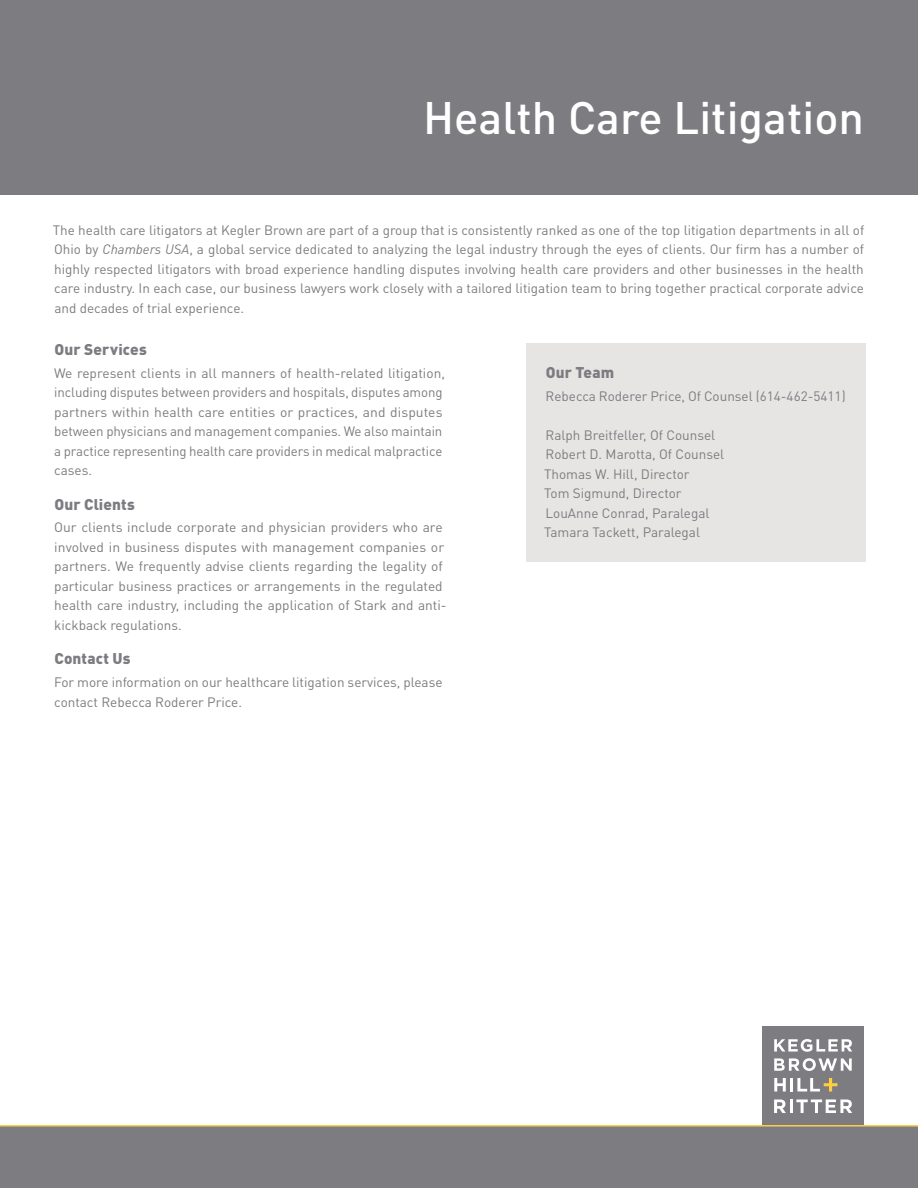
<style>
.page{position:relative;width:918px;height:1188px;background:#fff}
.page>*{position:absolute;margin:0;border:0;box-sizing:border-box;transform-origin:0 0}
.t1{font:500 45px "DIN Pro";color:#fff}
.t2{font:900 15.3px "DIN Pro";letter-spacing:.01em;color:#7c7c81}
.t3{font:13.5px/19.5px "DIN Pro";color:#7c7c81}
.s1{font-style:italic}
</style>
<div class="page">
<div style="left:0;top:0;width:918px;height:194px;background:#7c7c81"></div>
<div style="left:0;top:1125px;width:918px;height:63px;background:#7c7c81"></div>
<div style="left:762px;top:1026px;width:102px;height:99px;background:#7c7c81"></div>
<hr style="left:790px;top:1099px;width:3px;height:14px;background:#fff">
<svg style="left:774px;top:1039px;width:78px;height:13px"></svg>
<svg style="left:774px;top:1099px;width:12px;height:14px"></svg>
<svg style="left:796px;top:1099px;width:56px;height:14px"></svg>
<svg style="left:774px;top:1058px;width:78px;height:13px"></svg>
<svg style="left:774px;top:1078px;width:12px;height:14px"></svg>
<hr style="left:790px;top:1078px;width:3px;height:14px;background:#fff">
<svg style="left:797px;top:1078px;width:40px;height:14px"></svg>
<hr style="left:0;top:1125px;width:918px;height:2px;background:#ffcf41">
<div style="left:526px;top:343px;width:339px;height:219px;background:#e7e5e3"></div>
<h1 class="t1" style="left:423px;top:87px;width:442px">Health Care Litigation</h1>
<p class="t3" style="left:53px;top:219px;width:813px;text-align:justify">The health care litigators at Kegler Brown are part of a group that is consistently ranked as one of the top litigation departments in all of Ohio by <span class="s1">Chambers USA</span>, a global service dedicated to analyzing the legal industry through the eyes of clients. Our firm has a number of highly respected litigators with broad experience handling disputes involving health care providers and other businesses in the health care industry. In each case, our business lawyers work closely with a tailored litigation team to bring together practical corporate advice and decades of trial experience.</p>
<p class="t2" style="left:54px;top:339px;width:94px">Our Services</p>
<p class="t3" style="left:54px;top:362px;width:392px">We represent clients in all manners of health-related litigation, including disputes between providers and hospitals, disputes among partners within health care entities or practices, and disputes between physicians and management companies. We also maintain a practice representing health care providers in medical malpractice cases.</p>
<p class="t2" style="left:54px;top:494px;width:82px">Our Clients</p>
<p class="t3" style="left:54px;top:517px;width:394px">Our clients include corporate and physician providers who are involved in business disputes with management companies or partners. We frequently advise clients regarding the legality of particular business practices or arrangements in the regulated health care industry, including the application of Stark and anti&shy;kickback regulations.</p>
<p class="t2" style="left:54px;top:648px;width:78px">Contact Us</p>
<p class="t3" style="left:54px;top:672px;width:390px">For more information on our healthcare litigation services, please contact Rebecca Roderer Price.</p>
<p class="t2" style="left:546px;top:362px;width:70px">Our Team</p>
<p class="t3" style="left:546px;top:386px;width:302px">Rebecca Roderer Price, Of Counsel (614-462-5411)</p>
<p class="t3" style="left:544px;top:425px;width:182px">Ralph Breitfeller, Of Counsel<br>Robert D. Marotta, Of Counsel<br>Thomas W. Hill, Director<br>Tom Sigmund, Director<br>LouAnne Conrad, Paralegal<br>Tamara Tackett, Paralegal</p>
</div>
